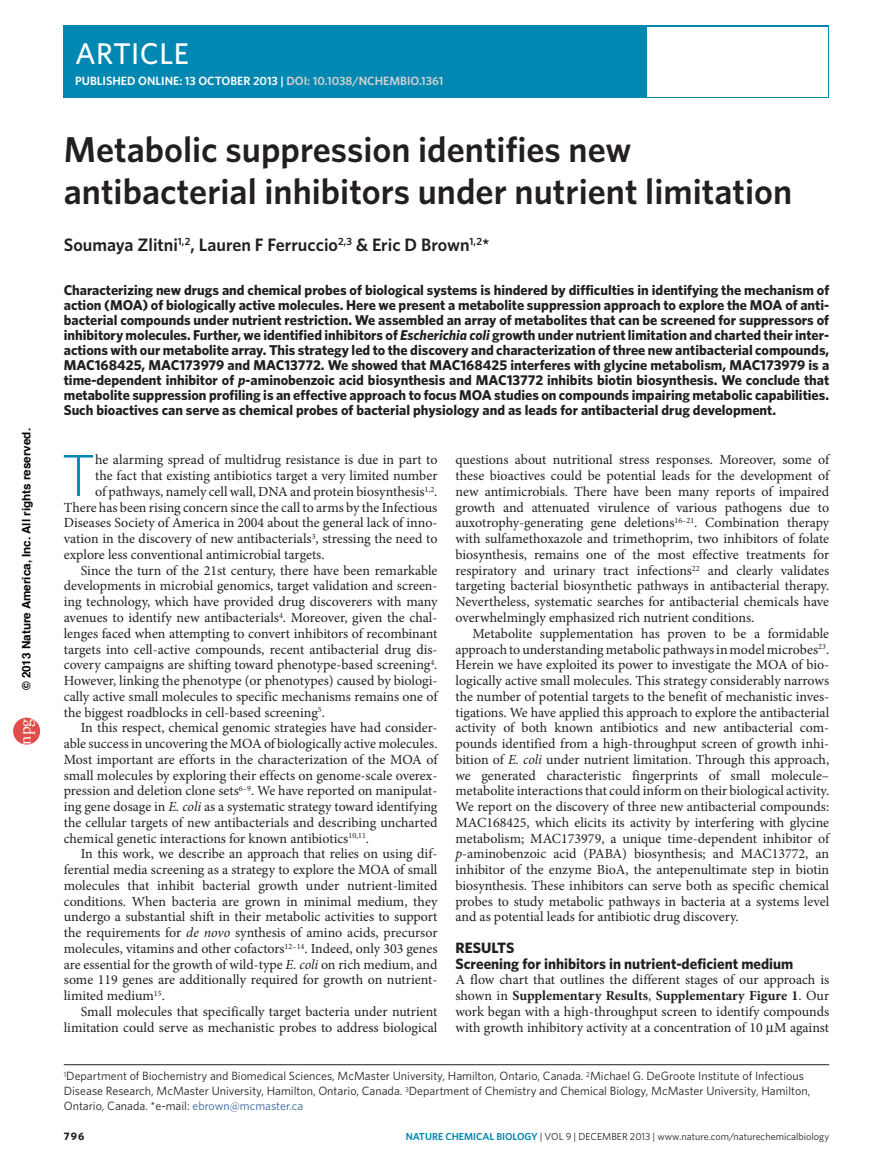
<style>
.page{position:relative;width:893px;height:1174px;background:#fff}
.page>*{position:absolute;margin:0;border:0;box-sizing:border-box;transform-origin:0 0}
.pBodyFirstpara{font:300 59.4px "Whitney";color:#0087b2}
.pAtl{font:600 36px/42px "Whitney";color:#231f20}
.t1{font:500 30px "Whitney";letter-spacing:.01em;color:#fff}
.pAu{font:600 18px "Whitney";color:#231f20}
.t2{font:17.55px "Adobe Garamond Pro";color:#fff}
.pSec_1and2{font:700 15px "Whitney";color:#231f20}
.pSec1ttl{font:700 15px "Whitney";color:#231f20}
.pAbstext{font:700 14.25px/15px "Whitney";color:#231f20;text-align:justify}
.pPara{font:13.95px/15.8px "Minion Pro";color:#231f20;text-align:justify}
.pBodyFirstpara-2{font:13.95px "Minion Pro";color:#231f20}
.pFirstpara{font:13.95px/15.8px "Minion Pro";color:#231f20;text-align:justify}
.pAffiliation{font:12px/15px "Whitney";color:#231f20}
.pDoiLeft{font:600 12px "Whitney";color:#d1d2d4}
.pDoiLeft-2{font:600 12px "Whitney";color:#fff}
.t3{font:700 11.7px "Helvetica";color:#000}
.t4{font:700 10.8px "Whitney";color:#231f20}
.t5{font:10.2px "Whitney";color:#231f20}
.s1{color:#fff}
.s2{font-style:italic}
.s3{font-weight:700}
.s4{color:#369}
.s5{font-weight:600;color:#0087b2}
</style>
<div class="page">
<div style="left:64px;top:26px;width:765px;height:72px;background:#0087b2"></div>
<div style="left:648px;top:27px;width:180px;height:69px;background:#fff"></div>
<hr style="left:64px;top:1064px;width:765px;height:1px;background:#231f20">
<div style="left:13px;top:717px;width:27px;height:27px;background:#df4e4a;border-radius:50%"></div>
<p class="t3" style="left:17px;top:690px;width:264px;rotate:-90deg">© 2013 Nature America, Inc. All rights reserved.</p>
<p class="t2" style="left:14px;top:744px;width:28px;rotate:-90deg">npg</p>
<p class="t1" style="left:75px;top:34px;width:115px">ARTICLE</p>
<p class="pDoiLeft-2" style="left:75px;top:73px;width:132px">published online: 13 OCTOBER</p>
<p class="pDoiLeft" style="left:253px;top:73px;width:192px"><span class="s1">2013 |</span> doi: 10.1038/nchembio.1361</p>
<p class="pAtl" style="left:64px;top:128px;width:730px">Metabolic suppression identifies new antibacterial inhibitors under nutrient limitation</p>
<p class="pAu" style="left:64px;top:232px;width:427px">Soumaya Zlitni<sup>1,2</sup>, Lauren F Ferruccio<sup>2,3</sup> &amp; Eric D Brown<sup>1,2</sup>*</p>
<p class="pAbstext" style="left:64px;top:282px;width:767px">Characterizing new drugs and chemical probes of biological systems is hindered by difficulties in identifying the mechanism of action (MOA) of biologically active molecules. Here we present a metabolite suppression approach to explore the MOA of anti&shy;bacterial compounds under nutrient restriction. We assembled an array of metabolites that can be screened for suppressors of inhibitory molecules. Further, we identified inhibitors of <span class="s2">Escherichia coli</span> growth under nutrient limitation and charted their inter&shy;actions with our metabolite array. This strategy led to the discovery and characterization of three new antibacterial compounds, MAC168425, MAC173979 and MAC13772. We showed that MAC168425 interferes with glycine metabolism, MAC173979 is a time-dependent inhibitor of <span class="s2">p</span>-aminobenzoic acid biosynthesis and MAC13772 inhibits biotin biosynthesis. We conclude that metabolite suppression profiling is an effective approach to focus MOA studies on compounds impairing metabolic capabilities.<br>Such bioactives can serve as chemical probes of bacterial physiology and as leads for antibacterial drug development.</p>
<p class="pBodyFirstpara" style="left:62px;top:435px;width:35px">T</p>
<p class="pBodyFirstpara-2" style="left:95px;top:450px;width:344px">he alarming spread of multidrug resistance is due in part to</p>
<p class="pPara" style="left:455px;top:452px;width:375px">questions about nutritional stress responses. Moreover, some of these bioactives could be potential leads for the development of new antimicrobials. There have been many reports of impaired growth and attenuated virulence of various pathogens due to auxotrophy-generating gene deletions<sup>16–21</sup>. Combination therapy with sulfamethoxazole and trimethoprim, two inhibitors of folate biosynthesis, remains one of the most effective treatments for respiratory and urinary tract infections<sup>22</sup> and clearly validates targeting bacterial biosynthetic pathways in antibacterial therapy.<br>Nevertheless, systematic searches for antibacterial chemicals have overwhelmingly emphasized rich nutrient conditions.</p>
<p class="pPara" style="left:455px;top:625px;width:375px;text-indent:17px">Metabolite supplementation has proven to be a formidable approach to understanding metabolic pathways in model microbes<sup>23</sup>.<br>Herein we have exploited its power to investigate the MOA of bio&shy;logically active small molecules. This strategy considerably narrows the number of potential targets to the benefit of mechanistic inves&shy;tigations. We have applied this approach to explore the antibacterial activity of both known antibiotics and new antibacterial com&shy;pounds identified from a high-throughput screen of growth inhi&shy;bition of <span class="s2">E. coli</span> under nutrient limitation. Through this approach, we generated characteristic fingerprints of small molecule– metabolite interactions that could inform on their biological activity.<br>We report on the discovery of three new antibacterial compounds:<br>MAC168425, which elicits its activity by interfering with glycine metabolism; MAC173979, a unique time-dependent inhibitor of <span class="s2">p</span>-aminobenzoic acid (PABA) biosynthesis; and MAC13772, an inhibitor of the enzyme BioA, the antepenultimate step in biotin biosynthesis. These inhibitors can serve both as specific chemical probes to study metabolic pathways in bacteria at a systems level and as potential leads for antibiotic drug discovery.</p>
<p class="pSec1ttl" style="left:455px;top:937px;width:60px">RESULTS</p>
<p class="pSec_1and2" style="left:455px;top:953px;width:339px">Screening for inhibitors in nutrient-deficient medium</p>
<p class="pFirstpara" style="left:455px;top:972px;width:375px">A flow chart that outlines the different stages of our approach is shown in <span class="s3">Supplementary Results</span>, <span class="s3">Supplementary Figure 1</span>. Our work began with a high-throughput screen to identify compounds with growth inhibitory activity at a concentration of 10 M against</p>
<p class="pAffiliation" style="left:64px;top:1068px;width:748px"><sup>1</sup>Department of Biochemistry and Biomedical Sciences, McMaster University, Hamilton, Ontario, Canada. <sup>2</sup>Michael G. DeGroote Institute of Infectious<br>Disease Research, McMaster University, Hamilton, Ontario, Canada. <sup>3</sup>Department of Chemistry and Chemical Biology, McMaster University, Hamilton,<br>Ontario, Canada. *e-mail: <span class="s4">ebrown@mcmaster.ca</span></p>
<p class="pBodyFirstpara-2" style="left:95px;top:466px;width:344px">the fact that existing antibiotics target a very limited number</p>
<p class="pBodyFirstpara-2" style="left:95px;top:482px;width:344px">of pathways, namely cell wall, DNA and protein biosynthesis<sup>1,2</sup>.</p>
<p class="pBodyFirstpara-2" style="left:64px;top:498px;width:375px">There has been rising concern since the call to arms by the Infectious</p>
<p class="pBodyFirstpara-2" style="left:64px;top:513px;width:375px">Diseases Society of America in 2004 about the general lack of inno-</p>
<p class="pBodyFirstpara-2" style="left:64px;top:529px;width:375px">vation in the discovery of new antibacterials<sup>3</sup>, stressing the need to</p>
<p class="pBodyFirstpara-2" style="left:64px;top:545px;width:262px">explore less conventional antimicrobial targets.</p>
<p class="pPara" style="left:64px;top:562px;width:375px;text-indent:17px">Since the turn of the 21st century, there have been remarkable developments in microbial genomics, target validation and screen&shy;ing technology, which have provided drug discoverers with many avenues to identify new antibacterials<sup>4</sup>. Moreover, given the chal&shy;lenges faced when attempting to convert inhibitors of recombinant targets into cell-active compounds, recent antibacterial drug dis&shy;covery campaigns are shifting toward phenotype-based screening<sup>4</sup>.<br>However, linking the phenotype (or phenotypes) caused by biologi&shy;cally active small molecules to specific mechanisms remains one of the biggest roadblocks in cell-based screening<sup>5</sup>.</p>
<p class="pPara" style="left:64px;top:720px;width:375px;text-indent:17px">In this respect, chemical genomic strategies have had consider&shy;able success in uncovering the MOA of biologically active molecules.<br>Most important are efforts in the characterization of the MOA of small molecules by exploring their effects on genome-scale overex&shy;pression and deletion clone sets<sup>6–9</sup>. We have reported on manipulat&shy;ing gene dosage in <span class="s2">E. coli</span> as a systematic strategy toward identifying the cellular targets of new antibacterials and describing uncharted chemical genetic interactions for known antibiotics<sup>10,11</sup>.</p>
<p class="pPara" style="left:64px;top:846px;width:375px;text-indent:17px">In this work, we describe an approach that relies on using dif&shy;ferential media screening as a strategy to explore the MOA of small molecules that inhibit bacterial growth under nutrient-limited conditions. When bacteria are grown in minimal medium, they undergo a substantial shift in their metabolic activities to support the requirements for <span class="s2">de novo</span> synthesis of amino acids, precursor molecules, vitamins and other cofactors<sup>12–14</sup>. Indeed, only 303 genes are essential for the growth of wild-type <span class="s2">E. coli</span> on rich medium, and some 119 genes are additionally required for growth on nutrient&shy;limited medium<sup>15</sup>.</p>
<p class="pPara" style="left:64px;top:1003px;width:375px;text-align:right">Small molecules that specifically target bacteria under nutrient limitation could serve as mechanistic probes to address biological</p>
<p class="t4" style="left:64px;top:1129px;width:22px">796</p>
<p class="t5" style="left:406px;top:1129px;width:425px"><span class="s5">nature chemical biology</span> | vol 9 | december 2013 | www.nature.com/naturechemicalbiology</p>
</div>
